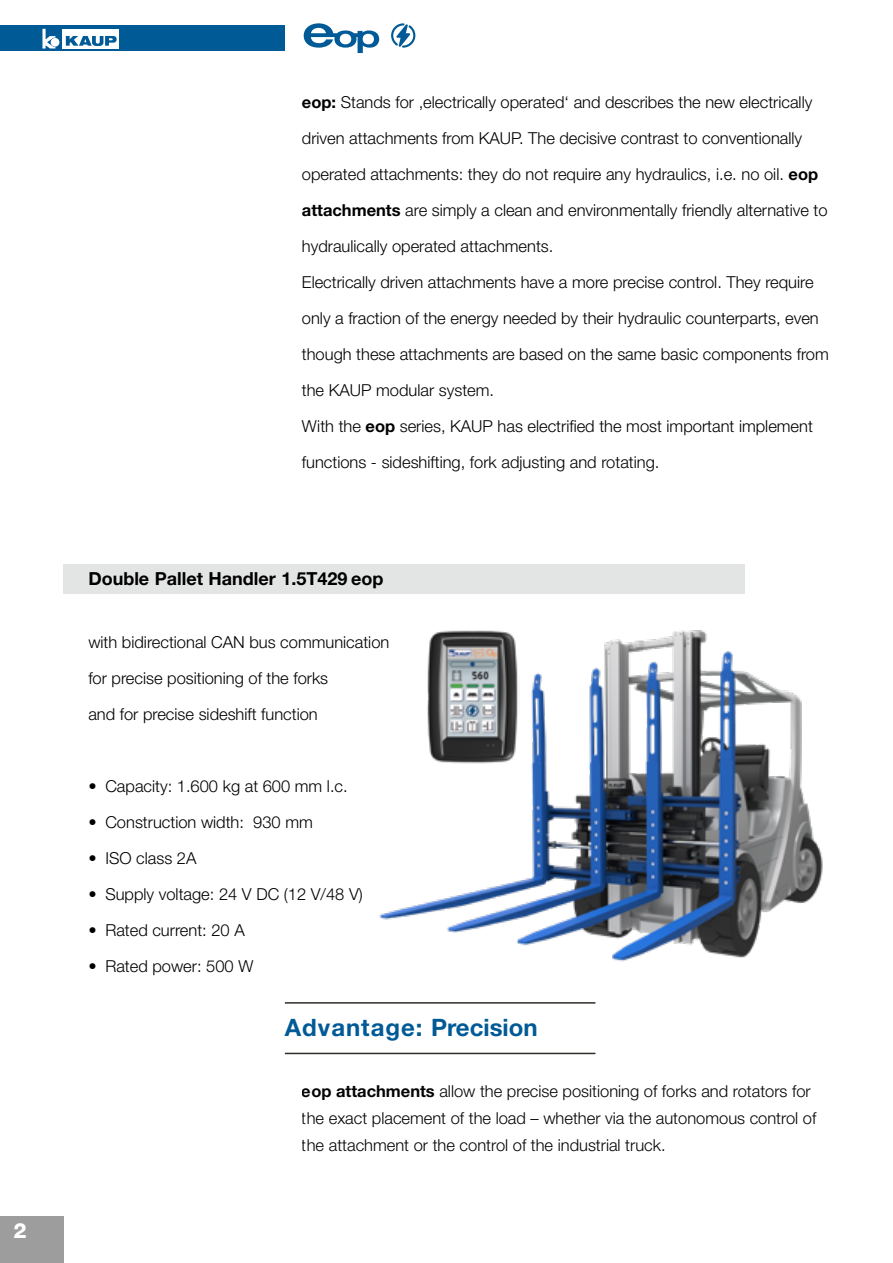
<style>
.page{position:relative;width:893px;height:1263px;background:#fff}
.page>*{position:absolute;margin:0;border:0;box-sizing:border-box;transform-origin:0 0}
.t1{font:700 24px "Helvetica Neue LT Pro";letter-spacing:.02em;color:#005a96}
.t2{font:800 21px "Helvetica Neue LT Pro";color:#fff}
.t3{font:700 18px "Helvetica Neue LT Pro";color:#000}
.t4{font:300 16.5px/36px "Helvetica Neue LT Pro";color:#000}
.s1{font-weight:700}
</style>
<div class="page">
<div style="left:64px;top:564px;width:681px;height:29px;background:#e3e4e4"></div>
<div style="left:0;top:1216px;width:64px;height:47px;background:#9d9d9d"></div>
<div style="left:0;top:25px;width:285px;height:26px;background:#005a96"></div>
<svg style="left:42px;top:29px;width:13px;height:20px"></svg>
<div style="left:62px;top:29px;width:57px;height:20px;background:#fff"></div>
<svg style="left:66px;top:36px;width:51px;height:10px"></svg>
<div style="left:51px;top:38px;width:8px;height:9px;background:#fff;border-radius:50%"></div>
<img style="left:379px;top:630px;width:444px;height:332px">
<svg style="left:304px;top:23px;width:75px;height:30px"></svg>
<svg style="left:391px;top:23px;width:24px;height:25px"></svg>
<hr style="left:285px;top:1002px;width:310px;height:2px;background:#2f2b27">
<hr style="left:285px;top:1053px;width:310px;height:1px;background:#2f2b27">
<img style="left:425px;top:630px;width:95px;height:135px">
<p class="t2" style="left:14px;top:1218px;width:15px">2</p>
<p class="t4" style="left:302px;top:84px;width:528px"><span class="s1">eop:</span> Stands for ‚electrically operated‘ and describes the new electrically driven attachments from KAUP. The decisive contrast to conventionally operated attachments: they do not require any hydraulics, i.e. no oil. <span class="s1">eop attachments</span> are simply a clean and environmentally friendly alternative to hydraulically operated attachments.<br>Electrically driven attachments have a more precise control. They require only a fraction of the energy needed by their hydraulic counterparts, even though these attachments are based on the same basic components from the KAUP modular system.<br>With the <span class="s1">eop</span> series, KAUP has electrified the most important implement functions - sideshifting, fork adjusting and rotating.</p>
<p class="t3" style="left:88px;top:567px;width:297px">Double Pallet Handler 1.5T429 eop</p>
<p class="t4" style="left:88px;top:624px;width:303px">with bidirectional CAN bus communication for precise positioning of the forks<br>and for precise sideshift function</p>
<p class="t4" style="left:88px;top:768px;width:261px">• Capacity: 1.600 kg at 600 mm l.c.</p>
<p class="t4" style="left:88px;top:804px;width:226px">• Construction width: 930 mm</p>
<p class="t4" style="left:88px;top:840px;width:110px">• ISO class 2A</p>
<p class="t4" style="left:88px;top:876px;width:276px">• Supply voltage: 24 V DC (12 V/48 V)</p>
<p class="t4" style="left:88px;top:912px;width:158px">• Rated current: 20 A</p>
<p class="t4" style="left:88px;top:948px;width:166px">• Rated power: 500 W</p>
<h1 class="t1" style="left:285px;top:1013px;width:254px">Advantage: Precision</h1>
<p class="t4" style="left:302px;top:1077px;width:516px;line-height:27px"><span class="s1">eop attachments</span> allow the precise positioning of forks and rotators for the exact placement of the load – whether via the autonomous control of the attachment or the control of the industrial truck.</p>
</div>
